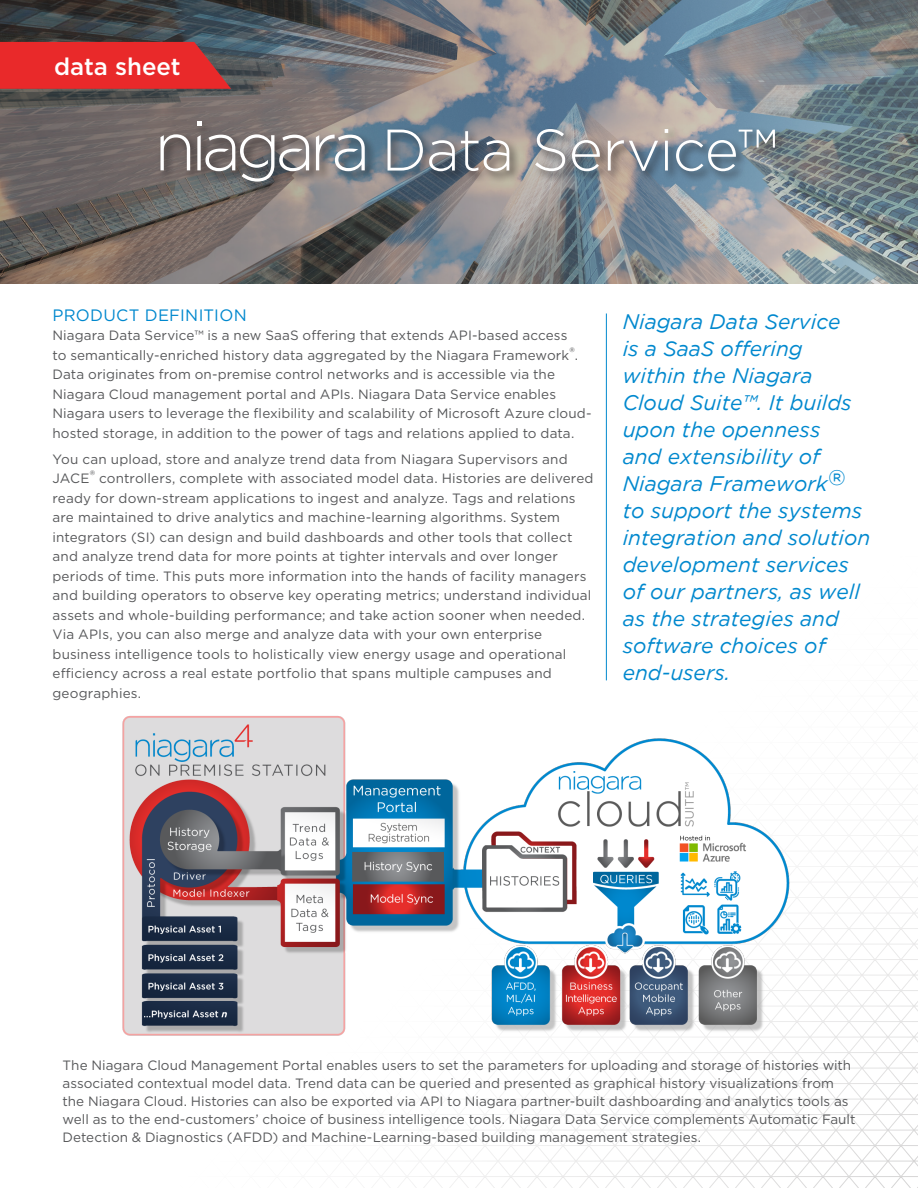
<style>
.page{position:relative;width:918px;height:1188px;background:#fff}
.page>*{position:absolute;margin:0;border:0;box-sizing:border-box;transform-origin:0 0}
.t1{font:300 58.5px "Gotham";letter-spacing:-.02em;color:#fff}
.t2{font:500 24px "Gotham";color:#fff}
.t3{font:italic 21px/27px "Gotham";color:#0088ce}
.t4{font:16.5px "Gotham";letter-spacing:.02em;color:#0088ce}
.t5{font:13.5px/19.5px "Gotham";letter-spacing:.005em;color:#57585a}
</style>
<div class="page">
<img style="left:0;top:0;width:918px;height:284px">
<svg style="left:0;top:42px;width:231px;height:47px;background:#db2c2e"></svg>
<img style="left:122px;top:716px;width:677px;height:331px">
<hr style="left:606px;top:314px;width:1px;height:366px;background:#0088ce">
<div style="left:384px;top:126px;width:403px;height:57px;background:#231f20;opacity:.75"></div>
<div style="left:158px;top:119px;width:219px;height:75px;background:#231f20;opacity:.75"></div>
<svg style="left:161px;top:134px;width:29px;height:36px"></svg>
<svg style="left:197px;top:121px;width:4px;height:5px"></svg>
<svg style="left:316px;top:134px;width:49px;height:37px"></svg>
<svg style="left:197px;top:134px;width:112px;height:48px"></svg>
<p class="t2" style="left:54px;top:51px;width:128px">data sheet</p>
<p class="t1" style="left:381px;top:113px;width:398px">Data Service™</p>
<p class="t4" style="left:52px;top:304px;width:196px">PRODUCT DEFINITION</p>
<p class="t5" style="left:52px;top:325px;width:541px">Niagara Data Service™ is a new SaaS offering that extends API-based access<br>to semantically-enriched history data aggregated by the Niagara Framework®.<br>Data originates from on-premise control networks and is accessible via the Niagara Cloud management portal and APIs. Niagara Data Service enables Niagara users to leverage the flexibility and scalability of Microsoft Azure cloud&shy;hosted storage, in addition to the power of tags and relations applied to data.</p>
<p class="t5" style="left:52px;top:449px;width:543px">You can upload, store and analyze trend data from Niagara Supervisors and JACE® controllers, complete with associated model data. Histories are delivered ready for down-stream applications to ingest and analyze. Tags and relations are maintained to drive analytics and machine-learning algorithms. System integrators (SI) can design and build dashboards and other tools that collect and analyze trend data for more points at tighter intervals and over longer periods of time. This puts more information into the hands of facility managers and building operators to observe key operating metrics; understand individual assets and whole-building performance; and take action sooner when needed.<br>Via APIs, you can also merge and analyze data with your own enterprise business intelligence tools to holistically view energy usage and operational efficiency across a real estate portfolio that spans multiple campuses and geographies.</p>
<p class="t3" style="left:623px;top:308px;width:249px">Niagara Data Service<br>is a SaaS offering within the Niagara<br>Cloud Suite™. It builds upon the openness<br>and extensibility of<br>Niagara Framework® to support the systems integration and solution development services of our partners, as well as the strategies and software choices of end-users.</p>
<p class="t5" style="left:63px;top:1056px;width:794px;line-height:18px">The Niagara Cloud Management Portal enables users to set the parameters for uploading and storage of histories with associated contextual model data. Trend data can be queried and presented as graphical history visualizations from the Niagara Cloud. Histories can also be exported via API to Niagara partner-built dashboarding and analytics tools as well as to the end-customers’ choice of business intelligence tools. Niagara Data Service complements Automatic Fault Detection &amp; Diagnostics (AFDD) and Machine-Learning-based building management strategies.</p>
</div>
